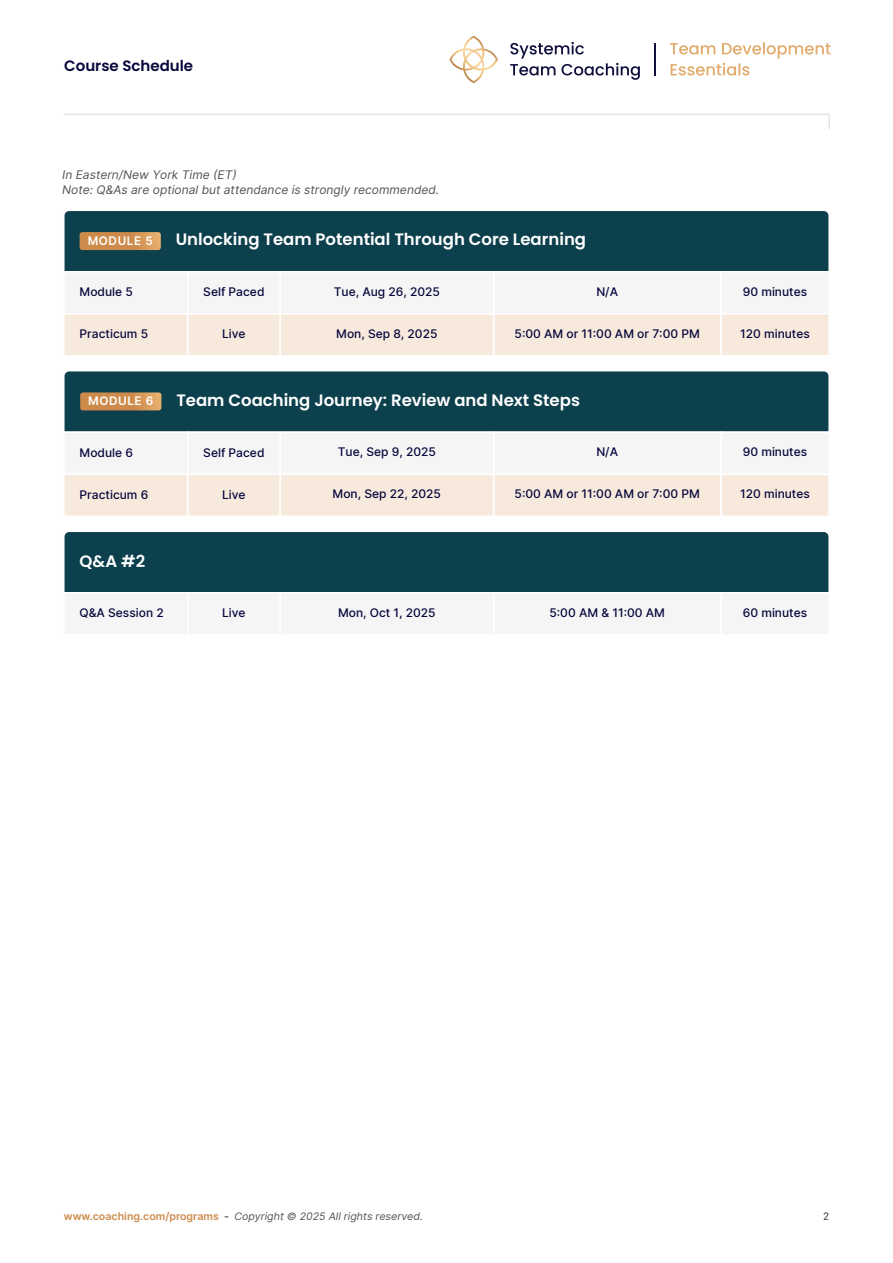
<style>
.page{position:relative;width:893px;height:1263px;background:#fff}
.page>*{position:absolute;margin:0;border:0;box-sizing:border-box;transform-origin:0 0}
.t1{font:600 16.5px "Poppins";color:#fff}
.t2{font:600 15px "Poppins";color:#06063c}
.t3{font:500 12px "Inter";color:#06063c}
.t4{font:italic 12px/15px "Inter";color:#545454}
.t5{font:600 11.7px "Inter";letter-spacing:.05em;color:#fff}
.t6{font:italic 10.5px "Inter";color:#545454}
.t7{font:10.5px "Roboto";color:#444}
.s1{font-weight:600;font-style:normal;color:#cd8b4b}
.s2{font-weight:600;font-style:normal}
</style>
<div class="page">
<svg style="left:63px;top:113px;width:767px;height:16px"></svg>
<svg style="left:670px;top:42px;width:160px;height:34px"></svg>
<hr style="left:654px;top:43px;width:2px;height:32px;background:#0f0f3d">
<svg style="left:510px;top:42px;width:130px;height:38px"></svg>
<svg style="left:449px;top:36px;width:49px;height:47px"></svg>
<div style="left:64px;top:211px;width:765px;height:60px;background:#0d404d"></div>
<svg style="left:80px;top:232px;width:81px;height:18px"></svg>
<div style="left:720px;top:271px;width:110px;height:44px;background:#f5f5f5"></div>
<div style="left:493px;top:271px;width:229px;height:44px;background:#f5f5f5"></div>
<div style="left:279px;top:271px;width:215px;height:44px;background:#f5f5f5"></div>
<div style="left:63px;top:271px;width:125px;height:44px;background:#f5f5f5"></div>
<div style="left:720px;top:313px;width:110px;height:44px;background:#f7eadd;border:2px solid #fff"></div>
<div style="left:493px;top:313px;width:229px;height:44px;background:#f7eadd;border:2px solid #fff"></div>
<div style="left:279px;top:313px;width:215px;height:44px;background:#f7eadd;border:2px solid #fff"></div>
<div style="left:63px;top:313px;width:125px;height:44px;background:#f7eadd;border:2px solid #fff"></div>
<div style="left:187px;top:271px;width:94px;height:44px;background:#f5f5f5"></div>
<div style="left:187px;top:313px;width:94px;height:44px;background:#f7eadd;border:2px solid #fff"></div>
<div style="left:64px;top:371px;width:765px;height:60px;background:#0d404d"></div>
<svg style="left:80px;top:392px;width:81px;height:18px"></svg>
<div style="left:720px;top:431px;width:110px;height:44px;background:#f5f5f5;border:2px solid #fff"></div>
<div style="left:493px;top:431px;width:229px;height:44px;background:#f5f5f5;border:2px solid #fff"></div>
<div style="left:279px;top:431px;width:215px;height:44px;background:#f5f5f5;border:2px solid #fff"></div>
<div style="left:63px;top:431px;width:125px;height:44px;background:#f5f5f5;border:2px solid #fff"></div>
<div style="left:720px;top:473px;width:110px;height:44px;background:#f7eadd;border:2px solid #fff"></div>
<div style="left:493px;top:473px;width:229px;height:44px;background:#f7eadd;border:2px solid #fff"></div>
<div style="left:279px;top:473px;width:215px;height:44px;background:#f7eadd;border:2px solid #fff"></div>
<div style="left:63px;top:473px;width:125px;height:44px;background:#f7eadd;border:2px solid #fff"></div>
<div style="left:187px;top:431px;width:94px;height:44px;background:#f5f5f5;border:2px solid #fff"></div>
<div style="left:187px;top:473px;width:94px;height:44px;background:#f7eadd;border:2px solid #fff"></div>
<div style="left:64px;top:532px;width:765px;height:60px;background:#0d404d"></div>
<div style="left:720px;top:592px;width:110px;height:43px;background:#f5f5f5"></div>
<div style="left:493px;top:592px;width:229px;height:43px;background:#f5f5f5"></div>
<div style="left:279px;top:592px;width:215px;height:43px;background:#f5f5f5"></div>
<div style="left:63px;top:592px;width:125px;height:43px;background:#f5f5f5"></div>
<div style="left:187px;top:592px;width:94px;height:43px;background:#f5f5f5"></div>
<p class="t2" style="left:64px;top:57px;width:130px">Course Schedule</p>
<p class="t4" style="left:62px;top:167px;width:379px">In Eastern/New York Time (ET)<br>Note: Q&amp;As are optional but attendance is strongly recommended.</p>
<p class="t5" style="left:88px;top:232px;width:67px">MODULE 5</p>
<h1 class="t1" style="left:176px;top:230px;width:412px">Unlocking Team Potential Through Core Learning</h1>
<p class="t3" style="left:80px;top:283px;width:55px">Module 5</p>
<p class="t3" style="left:334px;top:283px;width:108px">Tue, Aug 26, 2025</p>
<p class="t3" style="left:596px;top:283px;width:23px">N/A</p>
<p class="t3" style="left:743px;top:283px;width:66px">90 minutes</p>
<p class="t3" style="left:80px;top:325px;width:70px">Practicum 5</p>
<p class="t3" style="left:336px;top:325px;width:103px">Mon, Sep 8, 2025</p>
<p class="t3" style="left:515px;top:325px;width:187px">5:00 AM or 11:00 AM or 7:00 PM</p>
<p class="t3" style="left:740px;top:325px;width:71px">120 minutes</p>
<p class="t3" style="left:203px;top:283px;width:63px">Self Paced</p>
<p class="t3" style="left:222px;top:325px;width:25px">Live</p>
<p class="t5" style="left:88px;top:393px;width:67px">MODULE 6</p>
<h1 class="t1" style="left:176px;top:390px;width:405px">Team Coaching Journey: Review and Next Steps</h1>
<p class="t3" style="left:80px;top:443px;width:55px">Module 6</p>
<p class="t3" style="left:338px;top:443px;width:100px">Tue, Sep 9, 2025</p>
<p class="t3" style="left:596px;top:443px;width:23px">N/A</p>
<p class="t3" style="left:743px;top:443px;width:66px">90 minutes</p>
<p class="t3" style="left:80px;top:485px;width:70px">Practicum 6</p>
<p class="t3" style="left:333px;top:485px;width:110px">Mon, Sep 22, 2025</p>
<p class="t3" style="left:515px;top:485px;width:187px">5:00 AM or 11:00 AM or 7:00 PM</p>
<p class="t3" style="left:740px;top:485px;width:71px">120 minutes</p>
<p class="t3" style="left:203px;top:443px;width:63px">Self Paced</p>
<p class="t3" style="left:222px;top:485px;width:25px">Live</p>
<h1 class="t1" style="left:80px;top:552px;width:67px">Q&amp;A #2</h1>
<p class="t3" style="left:80px;top:604px;width:86px">Q&amp;A Session 2</p>
<p class="t3" style="left:222px;top:604px;width:25px">Live</p>
<p class="t3" style="left:338px;top:604px;width:99px">Mon, Oct 1, 2025</p>
<p class="t3" style="left:549px;top:604px;width:117px">5:00 AM &amp; 11:00 AM</p>
<p class="t3" style="left:743px;top:604px;width:66px">60 minutes</p>
<p class="t6" style="left:64px;top:1209px;width:361px"><span class="s1">www.coaching.com/programs</span> <span class="s2">-</span> Copyright © 2025 All rights reserved.</p>
<p class="t7" style="left:823px;top:1209px;width:7px">2</p>
</div>
